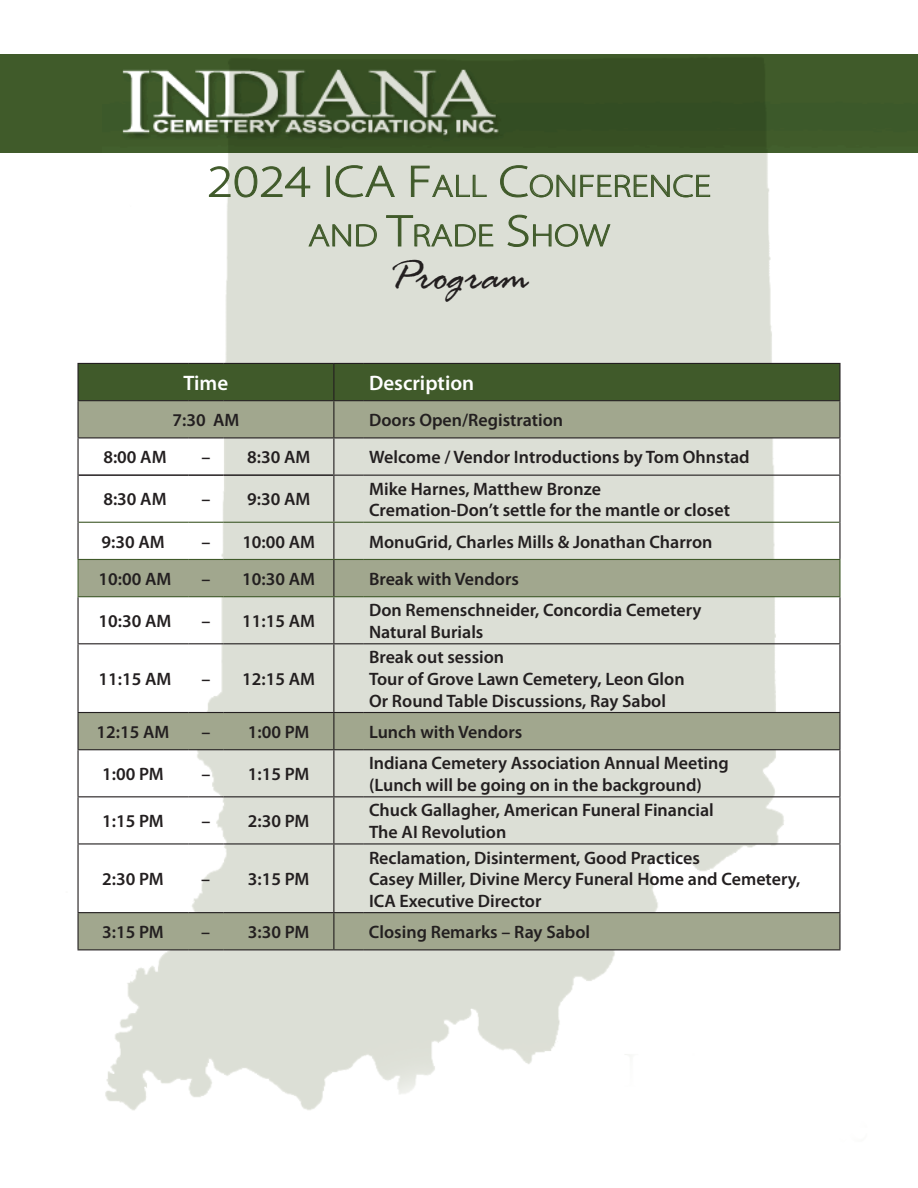
<style>
.page{position:relative;width:918px;height:1188px;background:#fff}
.page>*{position:absolute;margin:0;border:0;box-sizing:border-box;transform-origin:0 0}
.t1{font:italic 45px "Rage";color:#231f20}
.t2{font:300 31.5px/49.5px "Myriad Pro";color:#405a2a;text-align:center;scale:1.18 1}
.t3{font:600 21px "Myriad Pro";color:#fff}
.t4{font:600 18px/21.6px "Myriad Pro";color:#231f20}
.s1{font-size:45px}
</style>
<div class="page">
<img style="left:77px;top:153px;width:764px;height:958px">
<svg style="left:79px;top:401px;width:760px;height:548px;fill:#dcdfd6"></svg>
<hr style="left:79px;top:474px;width:109px;height:2px;background:#231f20">
<hr style="left:188px;top:474px;width:36px;height:2px;background:#231f20">
<hr style="left:224px;top:474px;width:109px;height:2px;background:#231f20">
<hr style="left:77px;top:401px;width:2px;height:36px;background:#231f20">
<hr style="left:77px;top:438px;width:2px;height:37px;background:#231f20">
<hr style="left:77px;top:475px;width:2px;height:47px;background:#231f20">
<hr style="left:77px;top:522px;width:2px;height:37px;background:#231f20">
<hr style="left:77px;top:597px;width:2px;height:46px;background:#231f20">
<hr style="left:77px;top:644px;width:2px;height:68px;background:#231f20">
<hr style="left:77px;top:643px;width:111px;height:1px;background:#231f20">
<hr style="left:188px;top:643px;width:36px;height:1px;background:#231f20">
<hr style="left:224px;top:643px;width:110px;height:1px;background:#231f20">
<hr style="left:77px;top:712px;width:111px;height:1px;background:#231f20">
<hr style="left:77px;top:713px;width:2px;height:36px;background:#231f20">
<hr style="left:188px;top:712px;width:36px;height:1px;background:#231f20">
<hr style="left:224px;top:712px;width:110px;height:1px;background:#231f20">
<hr style="left:77px;top:749px;width:111px;height:1px;background:#231f20">
<hr style="left:77px;top:750px;width:2px;height:46px;background:#231f20">
<hr style="left:188px;top:749px;width:36px;height:1px;background:#231f20">
<hr style="left:224px;top:749px;width:110px;height:1px;background:#231f20">
<hr style="left:77px;top:796px;width:111px;height:1px;background:#231f20">
<hr style="left:77px;top:797px;width:2px;height:46px;background:#231f20">
<hr style="left:188px;top:796px;width:36px;height:1px;background:#231f20">
<hr style="left:224px;top:796px;width:110px;height:1px;background:#231f20">
<hr style="left:77px;top:843px;width:111px;height:2px;background:#231f20">
<hr style="left:77px;top:845px;width:2px;height:67px;background:#231f20">
<hr style="left:188px;top:843px;width:36px;height:2px;background:#231f20">
<hr style="left:224px;top:843px;width:110px;height:2px;background:#231f20">
<hr style="left:77px;top:912px;width:111px;height:1px;background:#231f20">
<hr style="left:77px;top:913px;width:2px;height:36px;background:#231f20">
<hr style="left:188px;top:912px;width:36px;height:1px;background:#231f20">
<hr style="left:224px;top:912px;width:110px;height:1px;background:#231f20">
<hr style="left:77px;top:949px;width:111px;height:1px;background:#231f20">
<hr style="left:188px;top:949px;width:36px;height:1px;background:#231f20">
<hr style="left:224px;top:949px;width:110px;height:1px;background:#231f20">
<hr style="left:333px;top:401px;width:1px;height:36px;background:#231f20">
<hr style="left:839px;top:401px;width:2px;height:36px;background:#231f20">
<hr style="left:333px;top:438px;width:1px;height:37px;background:#231f20">
<hr style="left:839px;top:438px;width:2px;height:37px;background:#231f20">
<hr style="left:333px;top:475px;width:30px;height:1px;background:#231f20">
<hr style="left:333px;top:476px;width:1px;height:46px;background:#231f20">
<hr style="left:363px;top:475px;width:478px;height:1px;background:#231f20">
<hr style="left:839px;top:476px;width:2px;height:46px;background:#231f20">
<hr style="left:333px;top:523px;width:1px;height:36px;background:#231f20">
<hr style="left:839px;top:522px;width:2px;height:37px;background:#231f20">
<hr style="left:333px;top:560px;width:1px;height:36px;background:#231f20">
<hr style="left:333px;top:597px;width:1px;height:46px;background:#231f20">
<hr style="left:839px;top:597px;width:2px;height:46px;background:#231f20">
<hr style="left:333px;top:644px;width:1px;height:68px;background:#231f20">
<hr style="left:839px;top:644px;width:2px;height:68px;background:#231f20">
<svg style="left:334px;top:643px;width:29px;height:1px"></svg>
<hr style="left:363px;top:643px;width:478px;height:1px;background:#231f20">
<svg style="left:334px;top:712px;width:29px;height:1px"></svg>
<hr style="left:333px;top:713px;width:1px;height:36px;background:#231f20">
<hr style="left:363px;top:712px;width:478px;height:1px;background:#231f20">
<hr style="left:839px;top:713px;width:2px;height:36px;background:#231f20">
<svg style="left:334px;top:749px;width:29px;height:1px"></svg>
<hr style="left:333px;top:750px;width:1px;height:46px;background:#231f20">
<hr style="left:363px;top:749px;width:478px;height:1px;background:#231f20">
<hr style="left:839px;top:750px;width:2px;height:46px;background:#231f20">
<svg style="left:334px;top:796px;width:29px;height:1px"></svg>
<hr style="left:333px;top:797px;width:1px;height:46px;background:#231f20">
<hr style="left:363px;top:796px;width:478px;height:1px;background:#231f20">
<hr style="left:839px;top:797px;width:2px;height:46px;background:#231f20">
<hr style="left:334px;top:843px;width:29px;height:2px;background:#231f20">
<hr style="left:333px;top:845px;width:1px;height:67px;background:#231f20">
<hr style="left:363px;top:843px;width:478px;height:2px;background:#231f20">
<hr style="left:839px;top:845px;width:2px;height:67px;background:#231f20">
<svg style="left:334px;top:912px;width:29px;height:1px"></svg>
<hr style="left:333px;top:913px;width:1px;height:36px;background:#231f20">
<hr style="left:363px;top:912px;width:478px;height:1px;background:#231f20">
<hr style="left:839px;top:913px;width:2px;height:36px;background:#231f20">
<svg style="left:334px;top:949px;width:29px;height:1px"></svg>
<hr style="left:363px;top:949px;width:478px;height:1px;background:#231f20">
<hr style="left:77px;top:363px;width:111px;height:1px;background:#231f20">
<hr style="left:77px;top:364px;width:2px;height:36px;background:#231f20">
<hr style="left:77px;top:400px;width:111px;height:1px;background:#231f20">
<hr style="left:77px;top:437px;width:111px;height:1px;background:#231f20">
<hr style="left:188px;top:437px;width:36px;height:1px;background:#231f20">
<hr style="left:224px;top:437px;width:110px;height:1px;background:#231f20">
<hr style="left:363px;top:363px;width:478px;height:1px;background:#231f20">
<hr style="left:839px;top:364px;width:2px;height:36px;background:#231f20">
<div style="left:78px;top:363px;width:762px;height:38px;background:#405a2a"></div>
<hr style="left:363px;top:400px;width:478px;height:1px;background:#231f20">
<svg style="left:334px;top:437px;width:29px;height:1px"></svg>
<hr style="left:363px;top:437px;width:478px;height:1px;background:#231f20">
<hr style="left:79px;top:522px;width:109px;height:1px;background:#405a2a">
<hr style="left:188px;top:522px;width:36px;height:1px;background:#405a2a">
<hr style="left:224px;top:522px;width:110px;height:1px;background:#405a2a">
<svg style="left:334px;top:522px;width:29px;height:1px"></svg>
<hr style="left:363px;top:522px;width:476px;height:1px;background:#405a2a">
<hr style="left:77px;top:559px;width:111px;height:1px;background:#405a2a">
<hr style="left:188px;top:559px;width:36px;height:1px;background:#405a2a">
<hr style="left:224px;top:559px;width:110px;height:1px;background:#405a2a">
<svg style="left:334px;top:559px;width:29px;height:1px"></svg>
<hr style="left:363px;top:559px;width:478px;height:1px;background:#405a2a">
<hr style="left:839px;top:560px;width:2px;height:36px;background:#405a2a">
<hr style="left:77px;top:596px;width:111px;height:1px;background:#405a2a">
<hr style="left:188px;top:596px;width:36px;height:1px;background:#405a2a">
<hr style="left:224px;top:596px;width:110px;height:1px;background:#405a2a">
<svg style="left:334px;top:596px;width:29px;height:1px"></svg>
<hr style="left:363px;top:596px;width:478px;height:1px;background:#405a2a">
<hr style="left:78px;top:560px;width:1px;height:36px;background:#405a2a">
<div style="left:0;top:54px;width:918px;height:99px;background:#405b2a"></div>
<img style="left:122px;top:57px;width:644px;height:91px">
<h2 class="t2" style="left:207px;top:161px;width:429px"><span class="s1">2024 ICA F</span>ALL <span class="s1">C</span>ONFERENCE<br>AND <span class="s1">T</span>RADE <span class="s1">S</span>HOW</h2>
<h1 class="t1" style="left:389px;top:252px;width:142px">Program</h1>
<p class="t3" style="left:184px;top:370px;width:46px">Time</p>
<p class="t3" style="left:369px;top:370px;width:107px">Description</p>
<p class="t4" style="left:172px;top:409px;width:68px">7:30 AM</p>
<p class="t4" style="left:369px;top:409px;width:196px">Doors Open/Registration</p>
<p class="t4" style="left:103px;top:446px;width:65px">8:00 AM</p>
<p class="t4" style="left:201px;top:446px;width:110px">– 8:30 AM</p>
<p class="t4" style="left:369px;top:446px;width:382px">Welcome / Vendor Introductions by Tom Ohnstad</p>
<p class="t4" style="left:103px;top:488px;width:65px">8:30 AM</p>
<p class="t4" style="left:201px;top:488px;width:110px">– 9:30 AM</p>
<p class="t4" style="left:369px;top:477px;width:362px">Mike Harnes, Matthew Bronze<br>Cremation-Don’t settle for the mantle or closet</p>
<p class="t4" style="left:101px;top:530px;width:65px">9:30 AM</p>
<p class="t4" style="left:201px;top:530px;width:115px">– 10:00 AM</p>
<p class="t4" style="left:369px;top:530px;width:345px">MonuGrid, Charles Mills &amp; Jonathan Charron</p>
<p class="t4" style="left:99px;top:568px;width:74px">10:00 AM</p>
<p class="t4" style="left:201px;top:568px;width:115px">– 10:30 AM</p>
<p class="t4" style="left:369px;top:568px;width:151px">Break with Vendors</p>
<p class="t4" style="left:99px;top:610px;width:74px">10:30 AM</p>
<p class="t4" style="left:201px;top:610px;width:115px">– 11:15 AM</p>
<p class="t4" style="left:369px;top:599px;width:334px">Don Remenschneider, Concordia Cemetery<br>Natural Burials</p>
<p class="t4" style="left:98px;top:668px;width:74px">11:15 AM</p>
<p class="t4" style="left:201px;top:668px;width:115px">– 12:15 AM</p>
<p class="t4" style="left:369px;top:646px;width:317px">Break out session<br>Tour of Grove Lawn Cemetery, Leon Glon<br>Or Round Table Discussions, Ray Sabol</p>
<p class="t4" style="left:97px;top:721px;width:74px">12:15 AM</p>
<p class="t4" style="left:201px;top:721px;width:110px">– 1:00 PM</p>
<p class="t4" style="left:369px;top:721px;width:155px">Lunch with Vendors</p>
<p class="t4" style="left:102px;top:763px;width:63px">1:00 PM</p>
<p class="t4" style="left:201px;top:763px;width:110px">– 1:15 PM</p>
<p class="t4" style="left:369px;top:752px;width:361px">Indiana Cemetery Association Annual Meeting (Lunch will be going on in the background)</p>
<p class="t4" style="left:102px;top:810px;width:63px">1:15 PM</p>
<p class="t4" style="left:201px;top:810px;width:110px">– 2:30 PM</p>
<p class="t4" style="left:369px;top:799px;width:346px">Chuck Gallagher, American Funeral Financial<br>The AI Revolution</p>
<p class="t4" style="left:102px;top:868px;width:63px">2:30 PM</p>
<p class="t4" style="left:201px;top:868px;width:110px">– 3:15 PM</p>
<p class="t4" style="left:369px;top:846px;width:433px">Reclamation, Disinterment, Good Practices<br>Casey Miller, Divine Mercy Funeral Home and Cemetery,<br>ICA Executive Director</p>
<p class="t4" style="left:102px;top:921px;width:63px">3:15 PM</p>
<p class="t4" style="left:201px;top:921px;width:110px">– 3:30 PM</p>
<p class="t4" style="left:369px;top:921px;width:223px">Closing Remarks – Ray Sabol</p>
</div>
